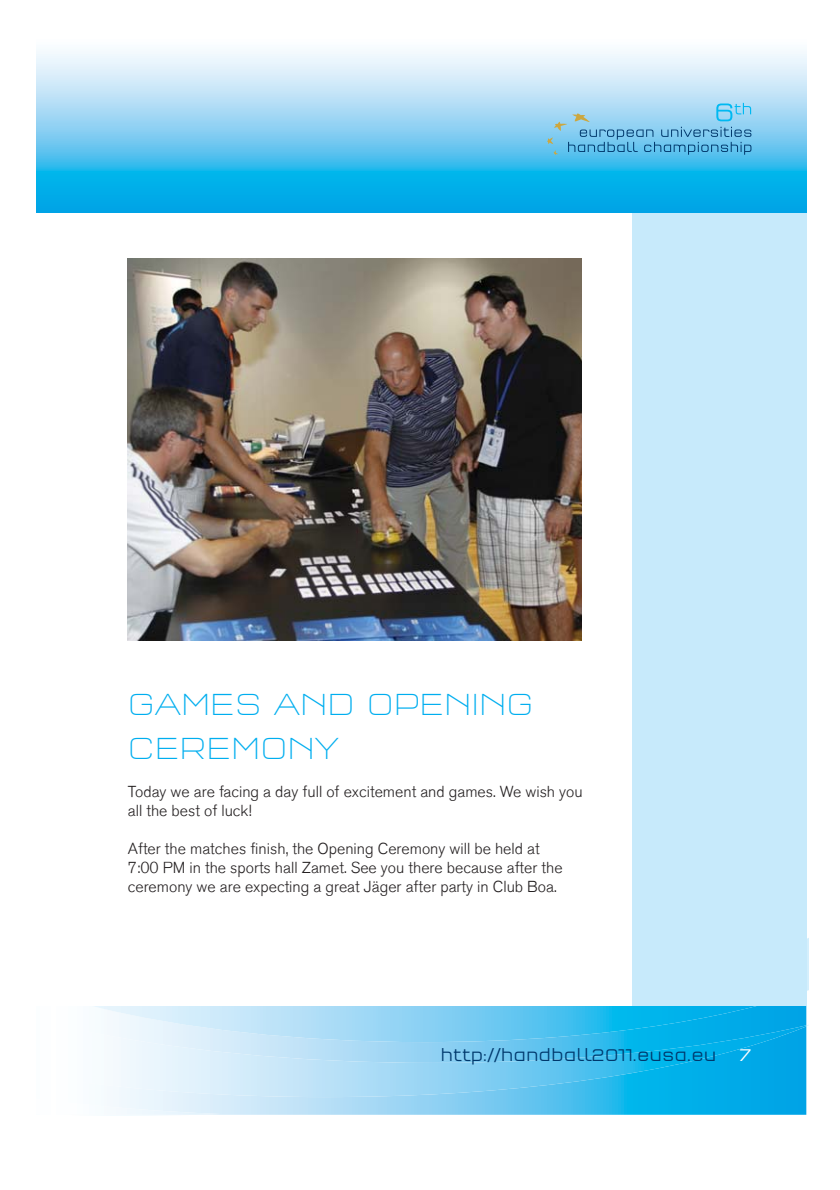
<style>
.page{position:relative;width:840px;height:1190px;background:#fff}
.page>*{position:absolute;margin:0;border:0;box-sizing:border-box;transform-origin:0 0}
.t1{font:200 31.6px/44.4px "Q Type Square";color:#00aeef}
.t2{font:300 17.6px "Q Type Square";color:#00386c}
.t3{font:15.8px/19px "Akzidenz Grotesk BQ Light CE Light";color:#231f20}
.s1{color:#fff}
</style>
<div class="page">
<svg style="left:36px;top:51px;width:17px;height:162px;background:#76cdf1"></svg>
<div style="left:757px;top:1006px;width:49px;height:109px;background:#00a5e6"></div>
<div style="left:757px;top:1024px;width:49px;height:73px;background:#00a5e6"></div>
<svg style="left:806px;top:854px;width:2px;height:137px"></svg>
<svg style="left:93px;top:1006px;width:664px;height:110px;background:#83d3f3"></svg>
<div style="left:632px;top:203px;width:174px;height:803px;background:#c7eafb"></div>
<svg style="left:53px;top:51px;width:753px;height:162px;background:#75cdf1"></svg>
<svg style="left:547px;top:103px;width:204px;height:52px;background:#7ec3e6"></svg>
<img style="left:128px;top:259px;width:453px;height:381px">
<h1 class="t1" style="left:128px;top:684px;width:407px">GAMES AND OPENING<br>CEREMONY</h1>
<p class="t3" style="left:128px;top:784px;width:456px">Today we are facing a day full of excitement and games. We wish you all the best of luck!</p>
<p class="t3" style="left:128px;top:841px;width:436px">After the matches finish, the Opening Ceremony will be held at<br>7:00 PM in the sports hall Zamet. See you there because after the ceremony we are expecting a great Jäger after party in Club Boa.</p>
<p class="t2" style="left:440px;top:1048px;width:312px">http://handball2011.eusa.eu <span class="s1">7</span></p>
</div>
